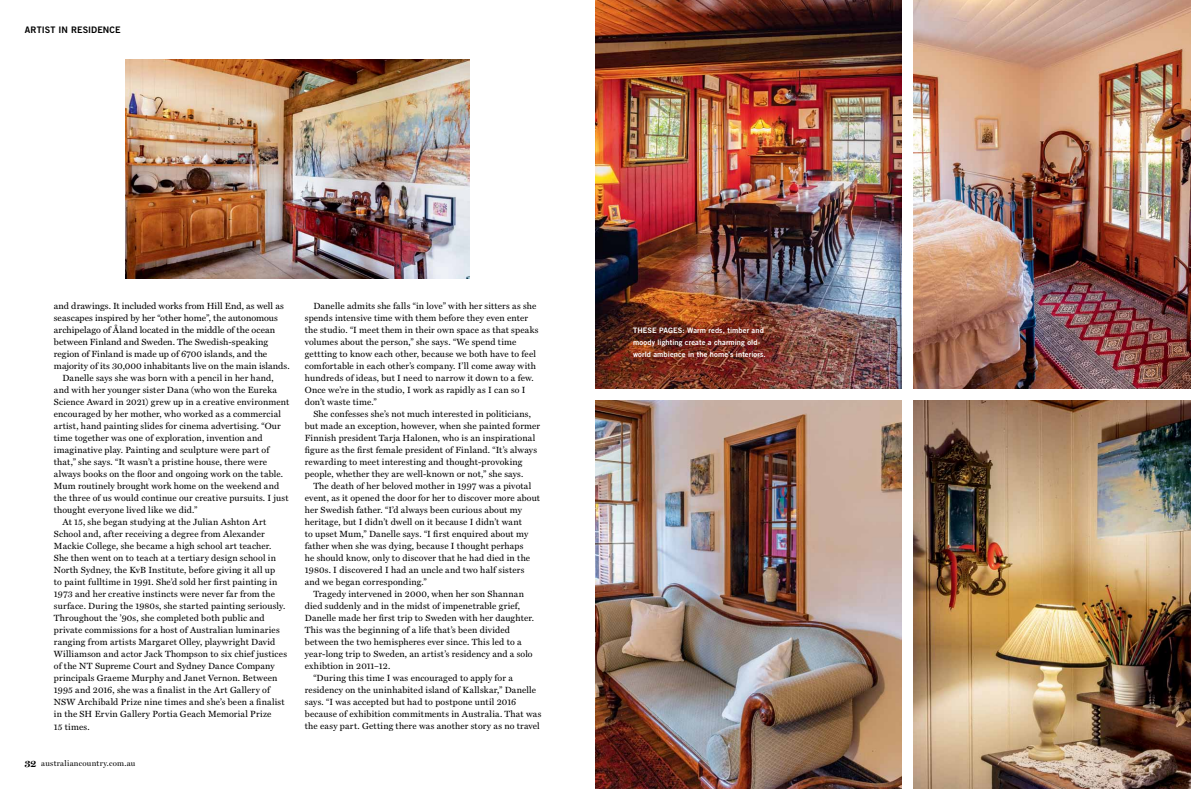
<style>
.page{position:relative;width:1191px;height:789px;background:#fff}
.page>*{position:absolute;margin:0;border:0;box-sizing:border-box;transform-origin:0 0}
.t1{font:9px/12px "Miller Text";letter-spacing:.015em;color:#000}
.t2{font:9px "Trade Gothic LT Pro Bd 2";letter-spacing:.01em;color:#000}
.t3{font:8px "Miller Display";letter-spacing:.04em;color:#000}
.t4{font:7.5px/12px "Trade Gothic LT Pro Bd 2";letter-spacing:.01em;color:#fff}
.s1{font-weight:700;font-size:10px}
</style>
<div class="page">
<img style="left:595px;top:0;width:306px;height:388px">
<img style="left:913px;top:0;width:278px;height:388px">
<img style="left:595px;top:400px;width:306px;height:388px">
<img style="left:913px;top:400px;width:278px;height:388px">
<img style="left:126px;top:60px;width:344px;height:218px">
<p class="t2" style="left:25px;top:24px;width:97px">artist in residence</p>
<p class="t1" style="left:54px;top:300px;width:231px">and drawings. It included works from Hill End, as well as</p>
<p class="t1" style="left:54px;top:312px;width:225px">seascapes inspired by her “other home”, the autonomous</p>
<p class="t1" style="left:54px;top:324px;width:223px">archipelago of Åland located in the middle of the ocean</p>
<p class="t1" style="left:54px;top:336px;width:216px">between Finland and Sweden. The Swedish-speaking</p>
<p class="t1" style="left:54px;top:348px;width:215px">region of Finland is made up of 6700 islands, and the</p>
<p class="t1" style="left:54px;top:360px;width:237px">majority of its 30,000 inhabitants live on the main islands.</p>
<p class="t1" style="left:62px;top:372px;width:213px">Danelle says she was born with a pencil in her hand,</p>
<p class="t1" style="left:54px;top:384px;width:225px">and with her younger sister Dana (who won the Eureka</p>
<p class="t1" style="left:54px;top:396px;width:237px">Science Award in 2021) grew up in a creative environment</p>
<p class="t1" style="left:54px;top:408px;width:229px">encouraged by her mother, who worked as a commercial</p>
<p class="t1" style="left:54px;top:420px;width:228px">artist, hand painting slides for cinema advertising. “Our</p>
<p class="t1" style="left:54px;top:432px;width:210px">time together was one of exploration, invention and</p>
<p class="t1" style="left:54px;top:444px;width:217px">imaginative play. Painting and sculpture were part of</p>
<p class="t1" style="left:54px;top:456px;width:215px">that,” she says. “It wasn’t a pristine house, there were</p>
<p class="t1" style="left:54px;top:468px;width:231px">always books on the floor and ongoing work on the table.</p>
<p class="t1" style="left:54px;top:480px;width:227px">Mum routinely brought work home on the weekend and</p>
<p class="t1" style="left:54px;top:492px;width:236px">the three of us would continue our creative pursuits. I just</p>
<p class="t1" style="left:54px;top:504px;width:145px">thought everyone lived like we did.”</p>
<p class="t1" style="left:62px;top:516px;width:205px">At 15, she began studying at the Julian Ashton Art</p>
<p class="t1" style="left:54px;top:528px;width:212px">School and, after receiving a degree from Alexander</p>
<p class="t1" style="left:54px;top:540px;width:219px">Mackie College, she became a high school art teacher.</p>
<p class="t1" style="left:54px;top:552px;width:224px">She then went on to teach at a tertiary design school in</p>
<p class="t1" style="left:54px;top:564px;width:223px">North Sydney, the KvB Institute, before giving it all up</p>
<p class="t1" style="left:54px;top:576px;width:225px">to paint fulltime in 1991. She’d sold her first painting in</p>
<p class="t1" style="left:54px;top:588px;width:223px">1973 and her creative instincts were never far from the</p>
<p class="t1" style="left:54px;top:600px;width:233px">surface. During the 1980s, she started painting seriously.</p>
<p class="t1" style="left:54px;top:612px;width:212px">Throughout the ’90s, she completed both public and</p>
<p class="t1" style="left:54px;top:624px;width:227px">private commissions for a host of Australian luminaries</p>
<p class="t1" style="left:54px;top:636px;width:223px">ranging from artists Margaret Olley, playwright David</p>
<p class="t1" style="left:54px;top:648px;width:235px">Williamson and actor Jack Thompson to six chief justices</p>
<p class="t1" style="left:54px;top:660px;width:222px">of the NT Supreme Court and Sydney Dance Company</p>
<p class="t1" style="left:54px;top:672px;width:225px">principals Graeme Murphy and Janet Vernon. Between</p>
<p class="t1" style="left:54px;top:684px;width:218px">1995 and 2016, she was a finalist in the Art Gallery of</p>
<p class="t1" style="left:54px;top:696px;width:232px">NSW Archibald Prize nine times and she’s been a finalist</p>
<p class="t1" style="left:54px;top:708px;width:219px">in the SH Ervin Gallery Portia Geach Memorial Prize</p>
<p class="t1" style="left:54px;top:720px;width:37px">15 times.</p>
<p class="t3" style="left:25px;top:757px;width:112px"><span class="s1">32</span> australiancountry.com.au</p>
<p class="t1" style="left:305px;top:300px;width:235px;text-indent:9px">Danelle admits she falls “in love” with her sitters as she spends intensive time with them before they even enter the studio. “I meet them in their own space as that speaks volumes about the person,” she says. “We spend time gettting to know each other, because we both have to feel comfortable in each other’s company. I’ll come away with hundreds of ideas, but I need to narrow it down to a few.<br>Once we’re in the studio, I work as rapidly as I can so I don’t waste time.”</p>
<p class="t1" style="left:305px;top:408px;width:237px;text-indent:9px">She confesses she’s not much interested in politicians, but made an exception, however, when she painted former Finnish president Tarja Halonen, who is an inspirational figure as the first female president of Finland. “It’s always rewarding to meet interesting and thought-provoking people, whether they are well-known or not,” she says.</p>
<p class="t1" style="left:313px;top:480px;width:219px">The death of her beloved mother in 1997 was a pivotal</p>
<p class="t1" style="left:305px;top:492px;width:237px">event, as it opened the door for her to discover more about</p>
<p class="t1" style="left:305px;top:504px;width:219px">her Swedish father. “I’d always been curious about my</p>
<p class="t1" style="left:305px;top:516px;width:218px">heritage, but I didn’t dwell on it because I didn’t want</p>
<p class="t1" style="left:305px;top:528px;width:225px">to upset Mum,” Danelle says. “I first enquired about my</p>
<p class="t1" style="left:305px;top:540px;width:220px">father when she was dying, because I thought perhaps</p>
<p class="t1" style="left:305px;top:552px;width:227px">he should know, only to discover that he had died in the</p>
<p class="t1" style="left:305px;top:564px;width:221px">1980s. I discovered I had an uncle and two half sisters</p>
<p class="t1" style="left:305px;top:576px;width:123px">and we began corresponding.”</p>
<p class="t1" style="left:313px;top:588px;width:212px">Tragedy intervened in 2000, when her son Shannan</p>
<p class="t1" style="left:305px;top:600px;width:217px">died suddenly and in the midst of impenetrable grief,</p>
<p class="t1" style="left:305px;top:612px;width:231px">Danelle made her first trip to Sweden with her daughter.</p>
<p class="t1" style="left:305px;top:624px;width:207px">This was the beginning of a life that’s been divided</p>
<p class="t1" style="left:305px;top:636px;width:218px">between the two hemispheres ever since. This led to a</p>
<p class="t1" style="left:305px;top:648px;width:229px">year-long trip to Sweden, an artist’s residency and a solo</p>
<p class="t1" style="left:305px;top:660px;width:87px">exhibtion in 2011–12.</p>
<p class="t1" style="left:313px;top:672px;width:201px">“During this time I was encouraged to apply for a</p>
<p class="t1" style="left:305px;top:684px;width:233px">residency on the uninhabited island of Kallskar,” Danelle</p>
<p class="t1" style="left:305px;top:696px;width:213px">says. “I was accepted but had to postpone until 2016</p>
<p class="t1" style="left:305px;top:708px;width:238px">because of exhibition commitments in Australia. That was</p>
<p class="t1" style="left:305px;top:720px;width:236px">the easy part. Getting there was another story as no travel</p>
<p class="t4" style="left:633px;top:324px;width:134px;text-indent:49px">: Warm reds, timber and moody lighting create a charming old&shy;world ambience in the home’s interiors.</p>
<p class="t4" style="left:633px;top:324px;width:6px">THESE</p>
<p class="t4" style="left:659px;top:324px;width:6px">PAGES</p>
</div>
